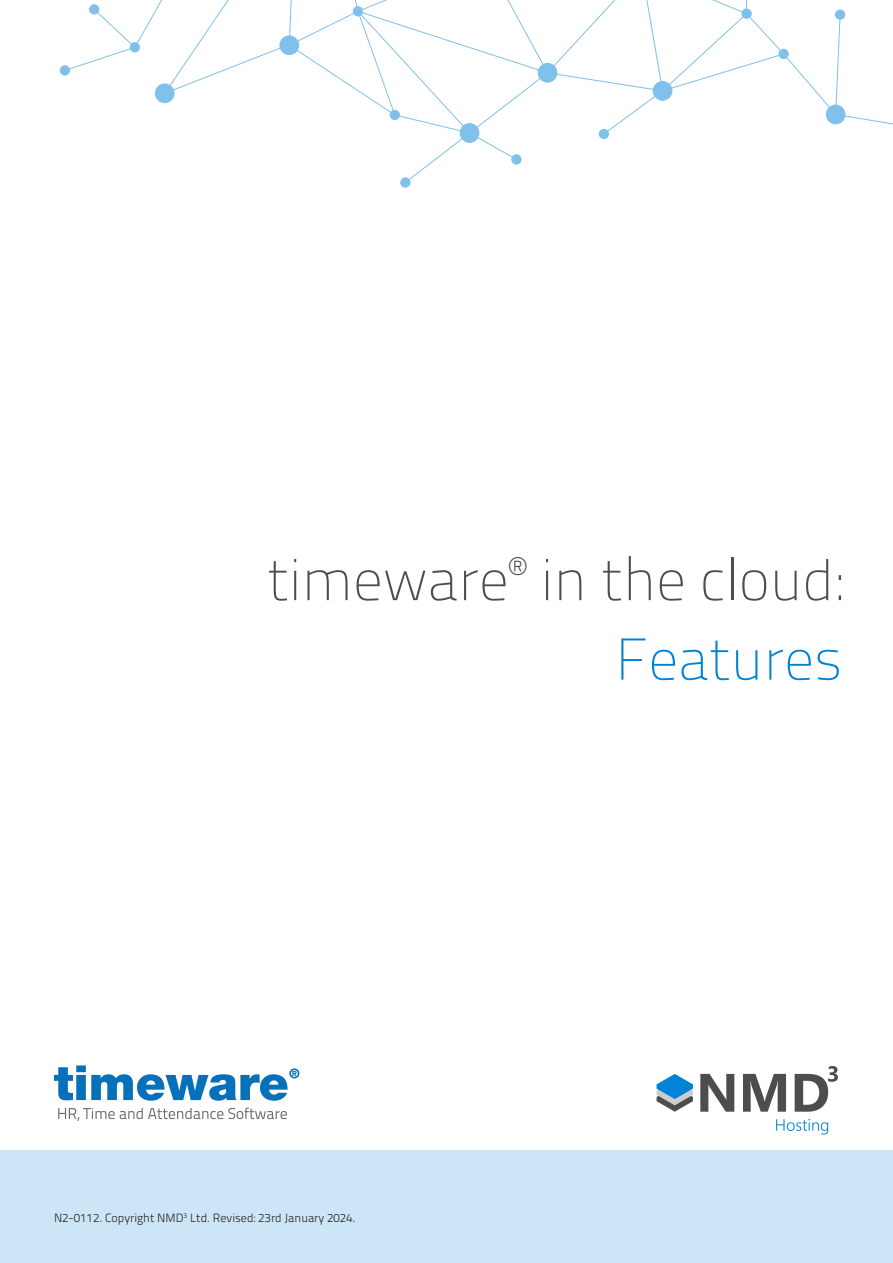
<style>
.page{position:relative;width:893px;height:1263px;background:#fff}
.page>*{position:absolute;margin:0;border:0;box-sizing:border-box;transform-origin:0 0}
.t1{font:58.8px "Titillium Text 22 L 1 wt";color:#4d4d4d}
.t2{font:58.8px "Titillium Text 22 L 1 wt";color:#0082d6}
.t3{font:12px "Titillium Text 22 L 250 wt";color:#231f20}
</style>
<div class="page">
<div style="left:0;top:1150px;width:893px;height:113px;background:#cce6f7"></div>
<div style="left:60px;top:66px;width:9px;height:9px;background:#80c1eb;border-radius:50%"></div>
<div style="left:60px;top:65px;width:10px;height:10px;border:1px solid #80c1eb;border-radius:50%"></div>
<div style="left:401px;top:178px;width:9px;height:9px;background:#80c1eb;border-radius:50%"></div>
<div style="left:400px;top:178px;width:10px;height:9px;border:1px solid #80c1eb;border-radius:50%"></div>
<svg style="left:64px;top:0;width:829px;height:183px"></svg>
<svg style="left:657px;top:1074px;width:36px;height:38px"></svg>
<svg style="left:776px;top:1119px;width:52px;height:15px"></svg>
<svg style="left:700px;top:1074px;width:34px;height:38px"></svg>
<svg style="left:743px;top:1074px;width:43px;height:38px"></svg>
<svg style="left:795px;top:1066px;width:43px;height:46px"></svg>
<svg style="left:54px;top:1065px;width:245px;height:36px"></svg>
<svg style="left:58px;top:1107px;width:229px;height:14px"></svg>
<p class="t1" style="left:267px;top:538px;width:577px">timeware<sup>®</sup> in the cloud:</p>
<p class="t2" style="left:615px;top:617px;width:229px">Features</p>
<p class="t3" style="left:54px;top:1209px;width:303px">N2-0112. Copyright NMD<sup>3</sup> Ltd. Revised: 23rd January 2024.</p>
</div>
